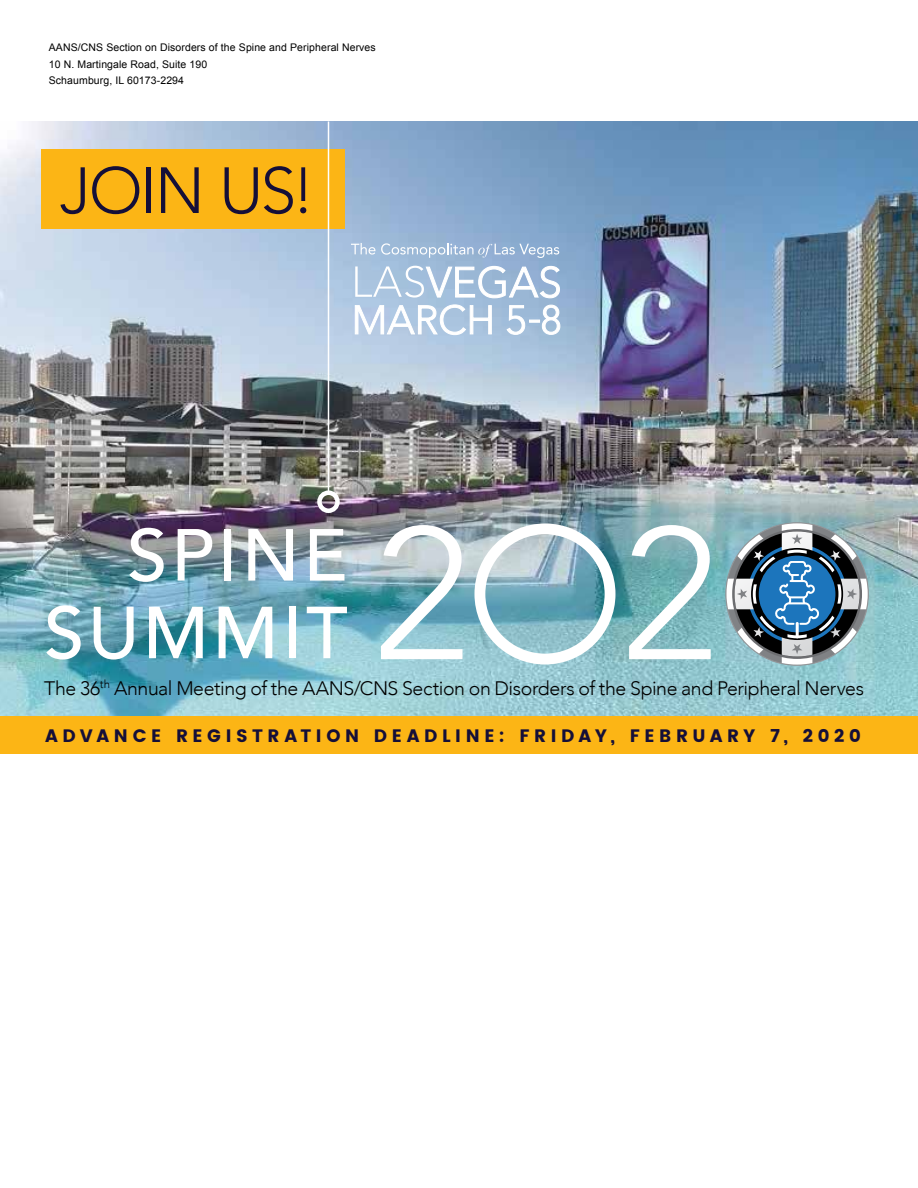
<style>
.page{position:relative;width:918px;height:1188px;background:#fff}
.page>*{position:absolute;margin:0;border:0;box-sizing:border-box;transform-origin:0 0}
.t1{font:300 64.5px "Avenir";letter-spacing:-.035em;color:#150f38}
.t2{font:300 19.5px "Avenir";letter-spacing:-.02em;color:#000}
.t3{font:700 18px "Poppins";letter-spacing:.25em;color:#150f38}
.t4{font:10.5px/16.5px "Arial";letter-spacing:.01em;color:#000}
</style>
<div class="page">
<div style="left:0;top:715px;width:917px;height:39px;background:#fcb515"></div>
<img style="left:0;top:122px;width:918px;height:594px">
<svg style="left:129px;top:528px;width:35px;height:54px"></svg>
<svg style="left:178px;top:529px;width:34px;height:52px"></svg>
<div style="left:224px;top:529px;width:7px;height:52px;background:#fff"></div>
<svg style="left:248px;top:529px;width:45px;height:52px"></svg>
<svg style="left:310px;top:529px;width:34px;height:52px"></svg>
<svg style="left:46px;top:605px;width:35px;height:55px"></svg>
<svg style="left:94px;top:607px;width:40px;height:53px"></svg>
<svg style="left:149px;top:607px;width:54px;height:51px"></svg>
<svg style="left:219px;top:607px;width:53px;height:51px"></svg>
<div style="left:289px;top:607px;width:7px;height:51px;background:#fff"></div>
<svg style="left:307px;top:607px;width:40px;height:51px"></svg>
<svg style="left:381px;top:525px;width:82px;height:134px"></svg>
<svg style="left:629px;top:525px;width:82px;height:134px"></svg>
<svg style="left:474px;top:523px;width:142px;height:142px"></svg>
<svg style="left:725px;top:522px;width:144px;height:144px;background:#6a889a"></svg>
<hr style="left:796px;top:622px;width:3px;height:16px;background:#fff">
<svg style="left:351px;top:243px;width:24px;height:12px"></svg>
<svg style="left:381px;top:243px;width:178px;height:15px;background:#a8c0db"></svg>
<svg style="left:354px;top:265px;width:207px;height:71px"></svg>
<div style="left:41px;top:149px;width:304px;height:80px;background:#fcb515"></div>
<hr style="left:328px;top:122px;width:1px;height:371px;background:#fff">
<div style="left:317px;top:490px;width:23px;height:23px;border:4px solid #fff;border-radius:50%"></div>
<p class="t4" style="left:49px;top:39px;width:328px">AANS/CNS Section on Disorders of the Spine and Peripheral Nerves<br>10 N. Martingale Road, Suite 190<br>Schaumburg, IL 60173-2294</p>
<h1 class="t1" style="left:60px;top:153px;width:257px">JOIN US!</h1>
<h2 class="t2" style="left:44px;top:676px;width:821px">The 36<sup>th</sup> Annual Meeting of the AANS/CNS Section on Disorders of the Spine and Peripheral Nerves</h2>
<h3 class="t3" style="left:45px;top:725px;width:818px">ADVANCE REGISTRATION DEADLINE: FRIDAY, FEBRUARY 7, 2020</h3>
</div>
